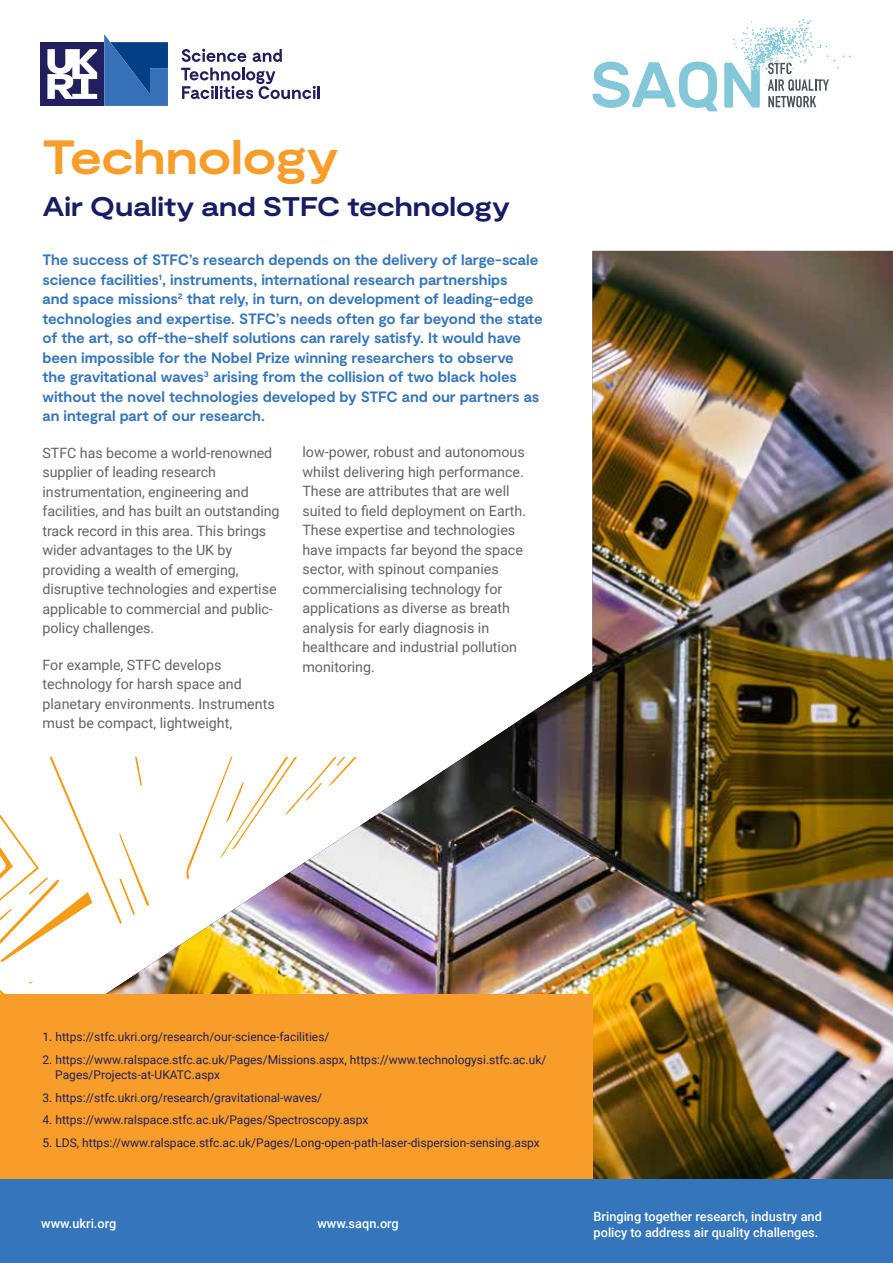
<style>
.page{position:relative;width:893px;height:1263px;background:#fff}
.page>*{position:absolute;margin:0;border:0;box-sizing:border-box;transform-origin:0 0}
.t1{font:700 expanded 48px "Moderat";letter-spacing:-.005em;color:#f99d2a}
.t2{font:700 expanded 27px "Moderat";letter-spacing:-.005em;color:#181d63}
.t3{font:700 15px/19.5px "Moderat";letter-spacing:-.005em;color:#3475bb}
.t4{font:14.25px/19.5px "Roboto";color:#636466}
.t5{font:500 12.75px/15.3px "Roboto";color:#fff}
.t6{font:12px/14.4px "Roboto";color:#201f5e}
</style>
<div class="page">
<svg style="left:182px;top:49px;width:65px;height:13px"></svg>
<svg style="left:253px;top:49px;width:29px;height:13px"></svg>
<svg style="left:181px;top:68px;width:139px;height:31px"></svg>
<div style="left:40px;top:42px;width:64px;height:64px;background:#211f5e"></div>
<svg style="left:47px;top:49px;width:50px;height:50px"></svg>
<svg style="left:104px;top:34px;width:64px;height:72px;background:#3c71af"></svg>
<img style="left:50px;top:251px;width:843px;height:928px">
<div style="left:0;top:994px;width:592px;height:185px;background:#f99d2a"></div>
<svg style="left:592px;top:19px;width:258px;height:92px"></svg>
<div style="left:0;top:1179px;width:893px;height:84px;background:#3475bb"></div>
<img style="left:0;top:757px;width:372px;height:242px">
<h1 class="t1" style="left:43px;top:130px;width:298px">Technology</h1>
<h2 class="t2" style="left:43px;top:191px;width:469px">Air Quality and STFC technology</h2>
<p class="t3" style="left:43px;top:251px;width:502px">The success of STFC’s research depends on the delivery of large-scale science facilities<sup>1</sup>, instruments, international research partnerships<br>and space missions<sup>2</sup> that rely, in turn, on development of leading-edge technologies and expertise. STFC’s needs often go far beyond the state of the art, so off-the-shelf solutions can rarely satisfy. It would have been impossible for the Nobel Prize winning researchers to observe<br>the gravitational waves<sup>3</sup> arising from the collision of two black holes without the novel technologies developed by STFC and our partners as an integral part of our research.</p>
<p class="t4" style="left:43px;top:442px;width:239px">STFC has become a world-renowned supplier of leading research instrumentation, engineering and facilities, and has built an outstanding track record in this area. This brings wider advantages to the UK by providing a wealth of emerging, disruptive technologies and expertise applicable to commercial and public&shy;policy challenges.</p>
<p class="t4" style="left:43px;top:654px;width:234px">For example, STFC develops technology for harsh space and planetary environments. Instruments must be compact, lightweight,</p>
<p class="t4" style="left:302px;top:442px;width:225px">low-power, robust and autonomous whilst delivering high performance.<br>These are attributes that are well suited to field deployment on Earth.<br>These expertise and technologies have impacts far beyond the space sector, with spinout companies commercialising technology for applications as diverse as breath analysis for early diagnosis in healthcare and industrial pollution monitoring.</p>
<p class="t6" style="left:43px;top:1029px;width:288px">1. https://stfc.ukri.org/research/our-science-facilities/</p>
<p class="t6" style="left:55px;top:1052px;width:493px;text-indent:-13px">2. https://www.ralspace.stfc.ac.uk/Pages/Missions.aspx, https://www.technologysi.stfc.ac.uk/<br>Pages/Projects-at-UKATC.aspx</p>
<p class="t6" style="left:43px;top:1089px;width:281px">3. https://stfc.ukri.org/research/gravitational-waves/</p>
<p class="t6" style="left:43px;top:1112px;width:327px">4. https://www.ralspace.stfc.ac.uk/Pages/Spectroscopy.aspx</p>
<p class="t6" style="left:43px;top:1135px;width:499px">5. LDS, https://www.ralspace.stfc.ac.uk/Pages/Long-open-path-laser-dispersion-sensing.aspx</p>
<p class="t5" style="left:41px;top:1215px;width:77px">www.ukri.org</p>
<p class="t5" style="left:317px;top:1215px;width:83px">www.saqn.org</p>
<p class="t5" style="left:594px;top:1208px;width:230px">Bringing together research, industry and policy to address air quality challenges.</p>
</div>
